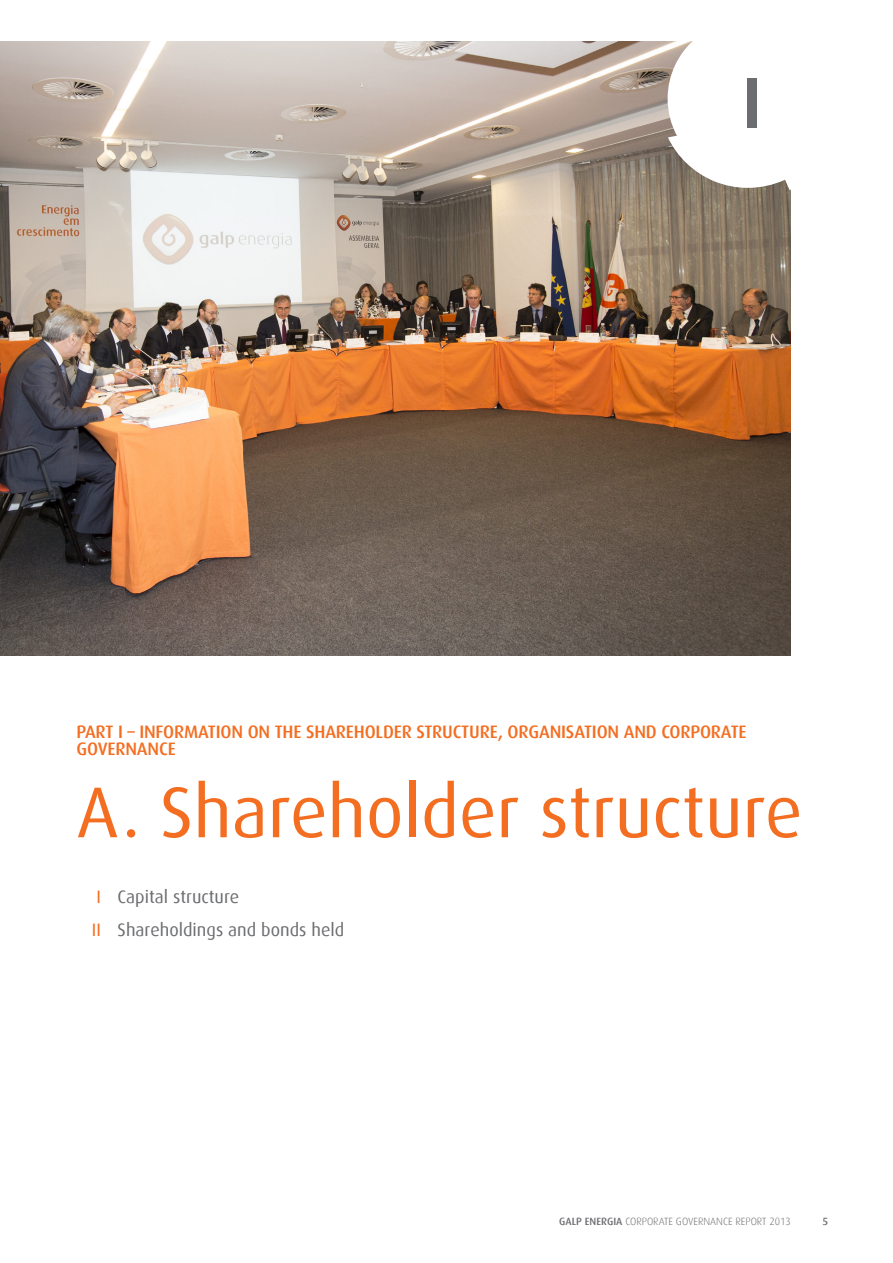
<style>
.page{position:relative;width:893px;height:1263px;background:#fff}
.page>*{position:absolute;margin:0;border:0;box-sizing:border-box;transform-origin:0 0}
._001_capitulo_do_sep{font:72px "Dax";color:#f36e21}
.t1{font:500 72px "Dax";color:#6c6d70}
.h2__sub_capitulo{font:500 18px/16.5px "Dax";letter-spacing:-.01em;color:#f36e21}
.t2{font:18px "Dax";color:#6c6d70}
.t3{font:18px "Dax";color:#f36e21}
.identificacao_rela{font:300 10.5px "Dax";color:#6c6d70}
.nº_página{font:500 10.5px "Dax";color:#6c6d70}
.s1{font-weight:500}
</style>
<div class="page">
<img style="left:0;top:42px;width:791px;height:614px">
<svg style="left:668px;top:41px;width:123px;height:149px"></svg>
<p class="t1" style="left:742px;top:62px;width:21px">I</p>
<p class="h2__sub_capitulo" style="left:77px;top:724px;width:672px">PART I – INFORMATION ON THE SHAREHOLDER STRUCTURE, ORGANISATION AND CORPORATE<br>GOVERNANCE</p>
<p class="_001_capitulo_do_sep" style="left:77px;top:772px;width:727px">A. Shareholder structure</p>
<p class="t3" style="left:96px;top:887px;width:6px">I</p>
<p class="t3" style="left:92px;top:920px;width:11px">II</p>
<p class="t2" style="left:118px;top:887px;width:123px">Capital structure</p>
<p class="t2" style="left:118px;top:920px;width:228px">Shareholdings and bonds held</p>
<p class="identificacao_rela" style="left:559px;top:1215px;width:233px"><span class="s1">GALP ENERGIA</span> CORPORATE GOVERNANCE REPORT 2013</p>
<p class="nº_página" style="left:822px;top:1215px;width:7px">5</p>
</div>
